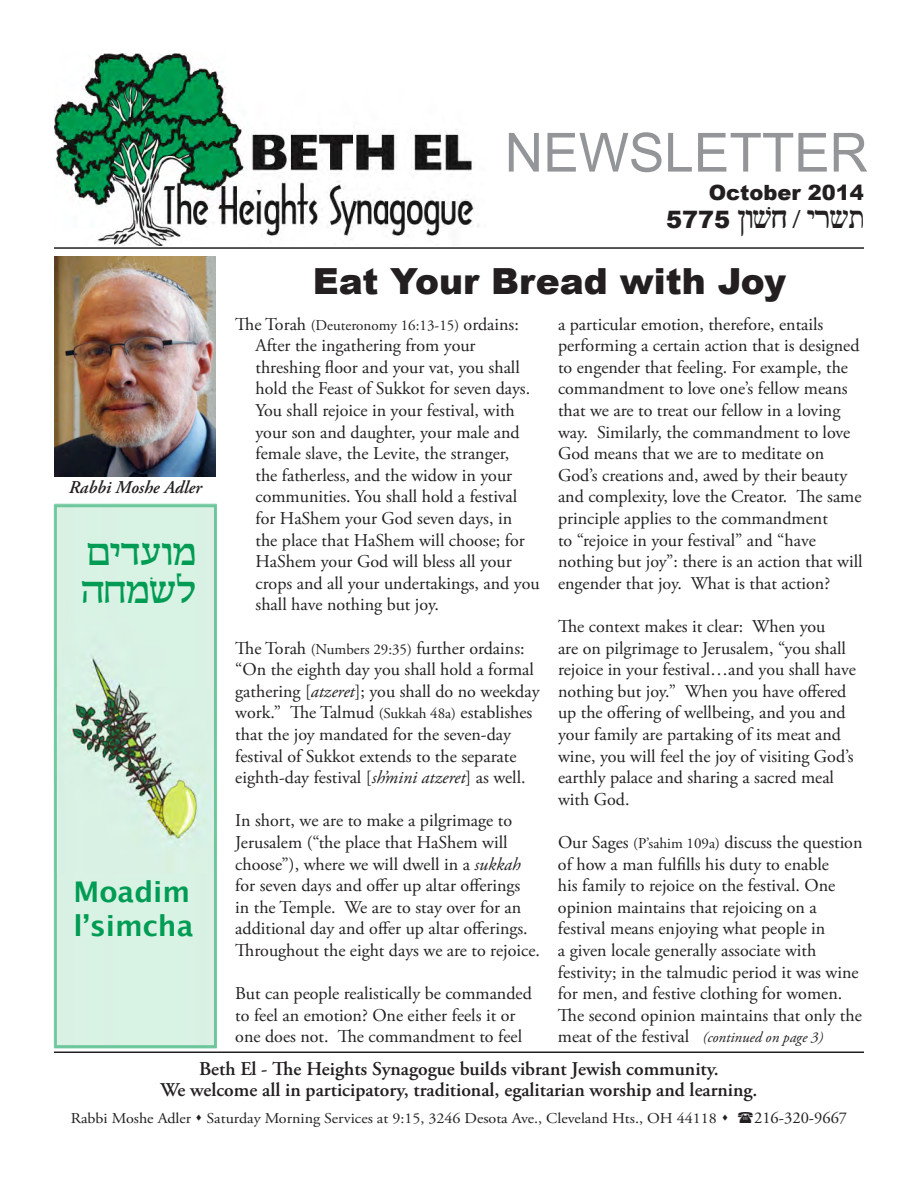
<style>
.page{position:relative;width:918px;height:1188px;background:#fff}
.page>*{position:absolute;margin:0;border:0;box-sizing:border-box;transform-origin:0 0}
.t1{font:54px "Arial Narrow";color:#939598;scale:1.2 1}
.t2{font:900 36px "Arial";color:#231f20}
.t3{font:31.5px "Hadar KF Mac Plain";color:#009c54}
.t4{font:700 28.5px/34.2px "Lucida Grande";color:#009c54}
.t5{font:24px "Penina KF Mac Plain";color:#231f20}
.t6{font:900 21px "Arial";color:#231f20}
.t7{font:600 19.5px "Adobe Garamond Pro";color:#231f20}
.t8{font:18px/21.6px "Adobe Garamond Pro";color:#231f20}
.t9{font:italic 600 18px "Adobe Garamond Pro";color:#231f20}
.t10{font:16.5px "Adobe Garamond Pro";color:#231f20}
.t11{font:15px "Adobe Garamond Pro";color:#231f20;scale:1.07 1}
.t12{font:15px "Adobe Garamond Pro";color:#231f20}
.t13{font:italic 15px "Adobe Garamond Pro";color:#231f20}
.s1{font-family:"Arial";font-weight:900}
.s2{font-size:18px}
.s3{font-size:15px}
.s4{font-style:italic}
.s5{font-style:normal;font-size:18px}
</style>
<div class="page">
<img style="left:54px;top:503px;width:162px;height:546px">
<img style="left:54px;top:256px;width:162px;height:221px">
<img style="left:54px;top:54px;width:425px;height:191px">
<hr style="left:54px;top:247px;width:810px;height:2px;background:#231f20">
<hr style="left:54px;top:1052px;width:810px;height:1px;background:#231f20">
<p class="t1" style="left:505px;top:113px;width:304px">NEWSLETTER</p>
<p class="t6" style="left:709px;top:177px;width:157px">October 2014</p>
<p class="t5" style="left:666px;top:204px;width:199px"><span class="s1">5775</span> IWwX / YR$T</p>
<p class="t9" style="left:69px;top:477px;width:134px">Rabbi Moshe Adler</p>
<p class="t3" style="left:88px;top:536px;width:110px">OYDEWM</p>
<p class="t3" style="left:82px;top:574px;width:116px">HXMsL</p>
<p class="t4" style="left:74px;top:875px;width:121px">Moadim l’simcha</p>
<p class="t2" style="left:313px;top:255px;width:475px">Eat Your Bread with Joy</p>
<p class="t12" style="left:235px;top:316px;width:285px"><span class="s2">The Torah</span> (Deuteronomy 16:13-15) <span class="s2">ordains:</span></p>
<p class="t8" style="left:256px;top:335px;width:286px">After the ingathering from your threshing floor and your vat, you shall hold the Feast of Sukkot for seven days.<br>You shall rejoice in your festival, with your son and daughter, your male and female slave, the Levite, the stranger,<br>the fatherless, and the widow in your communities. You shall hold a festival for HaShem your God seven days, in<br>the place that HaShem will choose; for HaShem your God will bless all your crops and all your undertakings, and you shall have nothing but joy.</p>
<p class="t8" style="left:235px;top:638px;width:306px">The Torah <span class="s3">(Numbers 29:35)</span> further ordains: “On the eighth day you shall hold a formal gathering [<span class="s4">atzeret</span>]; you shall do no weekday work.” The Talmud <span class="s3">(Sukkah 48a)</span> establishes that the joy mandated for the seven-day festival of Sukkot extends to the separate eighth-day festival [<span class="s4">sh’mini atzeret</span>] as well.</p>
<p class="t8" style="left:235px;top:810px;width:306px">In short, we are to make a pilgrimage to Jerusalem (“the place that HaShem will choose”), where we will dwell in a <span class="s4">sukkah </span>for seven days and offer up altar offerings<br>in the Temple. We are to stay over for an additional day and offer up altar offerings.<br>Throughout the eight days we are to rejoice.</p>
<p class="t8" style="left:235px;top:983px;width:298px">But can people realistically be commanded to feel an emotion? One either feels it or one does not. The commandment to feel</p>
<p class="t8" style="left:558px;top:314px;width:306px">a particular emotion, therefore, entails performing a certain action that is designed to engender that feeling. For example, the commandment to love one’s fellow means that we are to treat our fellow in a loving way. Similarly, the commandment to love God means that we are to meditate on God’s creations and, awed by their beauty and complexity, love the Creator. The same principle applies to the commandment<br>to “rejoice in your festival” and “have nothing but joy”: there is an action that will engender that joy. What is that action?</p>
<p class="t8" style="left:558px;top:616px;width:299px">The context makes it clear: When you<br>are on pilgrimage to Jerusalem, “you shall rejoice in your festival…and you shall have nothing but joy.” When you have offered up the offering of wellbeing, and you and your family are partaking of its meat and wine, you will feel the joy of visiting God’s earthly palace and sharing a sacred meal with God.</p>
<p class="t8" style="left:558px;top:832px;width:306px">Our Sages <span class="s3">(P’sahim 109a)</span> discuss the question of how a man fulfills his duty to enable<br>his family to rejoice on the festival. One opinion maintains that rejoicing on a festival means enjoying what people in<br>a given locale generally associate with festivity; in the talmudic period it was wine for men, and festive clothing for women.<br>The second opinion maintains that only the</p>
<p class="t13" style="left:558px;top:1029px;width:267px"><span class="s5">meat of the festival</span> (continued on page 3)</p>
<p class="t7" style="left:199px;top:1057px;width:521px">Beth El - The Heights Synagogue builds vibrant Jewish community.</p>
<p class="t7" style="left:160px;top:1079px;width:599px">We welcome all in participatory, traditional, egalitarian worship and learning.</p>
<p class="t11" style="left:71px;top:1109px;width:616px">Rabbi Moshe Adler ▲ Saturday Morning Services at 9:15, 3246 Desota Ave., Cleveland Hts., OH 44118 ▲</p>
<p class="t10" style="left:754px;top:1108px;width:95px">216-320-9667</p>
</div>
